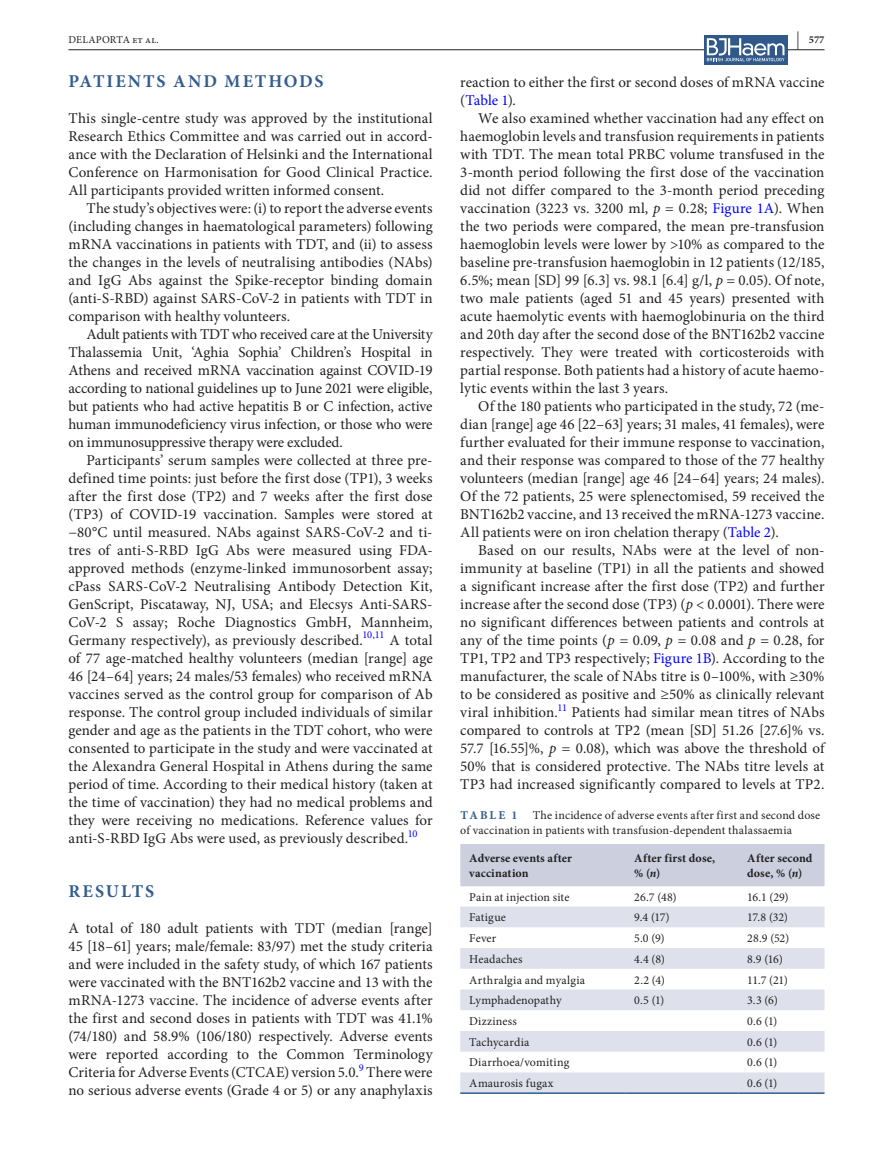
<style>
.page{position:relative;width:893px;height:1174px;background:#fff}
.page>*{position:absolute;margin:0;border:0;box-sizing:border-box;transform-origin:0 0}
.t1{font:700 18px "Minion Pro";letter-spacing:.105em;color:#325d8e}
.t2{font:15px/18px "Minion Pro";color:#231f20;text-align:justify}
.t3{font:12px/15px "Minion Pro";letter-spacing:.01em;color:#231f20}
.t4{font:700 12px/15px "Minion Pro";letter-spacing:.01em;color:#231f20}
.t5{font:700 12px "Minion Pro";letter-spacing:.165em;color:#325d8e}
.t6{font:10.5px "Minion Pro";letter-spacing:.015em;color:#231f20}
.t7{font:10.5px "Minion Pro";letter-spacing:-.03em;color:#00f}
.t8{font:700 10.5px "Minion Pro";color:#231f20}
.s1{font-size:18px}
.s2{color:#00f}
.s3{font-style:italic}
</style>
<div class="page">
<hr style="left:68px;top:49px;width:756px;height:1px;background:#231f20">
<svg style="left:704px;top:35px;width:83px;height:30px"></svg>
<svg style="left:707px;top:38px;width:77px;height:23px"></svg>
<div style="left:460px;top:844px;width:364px;height:42px;background:#cbcfde"></div>
<svg style="left:460px;top:906px;width:364px;height:186px;fill:#dee1eb"></svg>
<hr style="left:460px;top:1092px;width:165px;height:2px;background:#325d8e">
<hr style="left:625px;top:1092px;width:113px;height:2px;background:#325d8e">
<hr style="left:738px;top:1092px;width:86px;height:2px;background:#325d8e">
<p class="t6" style="left:68px;top:32px;width:92px">DELAPORTA et al.</p>
<p class="t8" style="left:797px;top:32px;width:29px"><span class="s1">|</span> 577</p>
<p class="t1" style="left:68px;top:69px;width:257px">PATIENTS AND METHODS</p>
<p class="t2" style="left:68px;top:109px;width:366px">This single-centre study was approved by the institutional Research Ethics Committee and was carried out in accord&shy;ance with the Declaration of Helsinki and the International Conference on Harmonisation for Good Clinical Practice.<br>All participants provided written informed consent.</p>
<p class="t2" style="left:68px;top:199px;width:366px;text-indent:18px">The study’s objectives were: (i) to report the adverse events (including changes in haematological parameters) following mRNA vaccinations in patients with TDT, and (ii) to assess the changes in the levels of neutralising antibodies (NAbs) and IgG Abs against the Spike-receptor binding domain (anti-S-RBD) against SARS-CoV-2 in patients with TDT in comparison with healthy volunteers.</p>
<p class="t2" style="left:68px;top:325px;width:366px;text-indent:18px">Adult patients with TDT who received care at the University Thalassemia Unit, ‘Aghia Sophia’ Children’s Hospital in Athens and received mRNA vaccination against COVID-19 according to national guidelines up to June 2021 were eligible, but patients who had active hepatitis B or C infection, active human immunodeficiency virus infection, or those who were on immunosuppressive therapy were excluded.</p>
<p class="t2" style="left:68px;top:451px;width:366px;text-indent:18px">Participants’ serum samples were collected at three pre&shy;defined time points: just before the first dose (TP1), 3 weeks after the first dose (TP2) and 7 weeks after the first dose (TP3) of COVID-19 vaccination. Samples were stored at −80°C until measured. NAbs against SARS-CoV-2 and ti&shy;tres of anti-S-RBD IgG Abs were measured using FDA&shy;approved methods (enzyme-linked immunosorbent assay; cPass SARS-CoV-2 Neutralising Antibody Detection Kit, GenScript, Piscataway, NJ, USA; and Elecsys Anti-SARS-CoV-2 S assay; Roche Diagnostics GmbH, Mannheim, Germany respectively), as previously described.</p>
<p class="t2" style="left:460px;top:73px;width:366px">reaction to either the first or second doses of mRNA vaccine (<span class="s2">Table 1</span>).</p>
<p class="t2" style="left:460px;top:109px;width:366px;text-indent:18px">We also examined whether vaccination had any effect on haemoglobin levels and transfusion requirements in patients with TDT. The mean total PRBC volume transfused in the 3-month period following the first dose of the vaccination did not differ compared to the 3-month period preceding vaccination (3223 vs. 3200 ml, <span class="s3">p</span> = 0.28; <span class="s2">Figure 1A</span>). When the two periods were compared, the mean pre-transfusion haemoglobin levels were lower by &gt;10% as compared to the baseline pre-transfusion haemoglobin in 12 patients (12/185, 6.5%; mean [SD] 99 [6.3] vs. 98.1 [6.4] g/l, <span class="s3">p</span> = 0.05). Of note, two male patients (aged 51 and 45 years) presented with acute haemolytic events with haemoglobinuria on the third and 20th day after the second dose of the BNT162b2 vaccine respectively. They were treated with corticosteroids with partial response. Both patients had a history of acute haemo&shy;lytic events within the last 3 years.</p>
<p class="t2" style="left:460px;top:397px;width:366px;text-indent:18px">Of the 180 patients who participated in the study, 72 (me&shy;dian [range] age 46 [22–63] years; 31 males, 41 females), were further evaluated for their immune response to vaccination, and their response was compared to those of the 77 healthy volunteers (median [range] age 46 [24–64] years; 24 males).<br>Of the 72 patients, 25 were splenectomised, 59 received the BNT162b2 vaccine, and 13 received the mRNA-1273 vaccine.<br>All patients were on iron chelation therapy (<span class="s2">Table 2</span>).</p>
<p class="t2" style="left:460px;top:541px;width:366px;text-indent:18px">Based on our results, NAbs were at the level of non&shy;immunity at baseline (TP1) in all the patients and showed a significant increase after the first dose (TP2) and further increase after the second dose (TP3) (<span class="s3">p</span> &lt; 0.0001). There were no significant differences between patients and controls at any of the time points (<span class="s3">p =</span> 0.09, <span class="s3">p =</span> 0.08 and <span class="s3">p =</span> 0.28, for TP1, TP2 and TP3 respectively; <span class="s2">Figure 1B</span>). According to the manufacturer, the scale of NAbs titre is 0–100%, with ≥30% to be considered as positive and ≥50% as clinically relevant viral inhibition.</p>
<p class="t7" style="left:362px;top:628px;width:24px">10,11</p>
<p class="t2" style="left:68px;top:631px;width:366px;text-indent:321px">A total of 77 age-matched healthy volunteers (median [range] age 46 [24–64] years; 24 males/53 females) who received mRNA vaccines served as the control group for comparison of Ab response. The control group included individuals of similar gender and age as the patients in the TDT cohort, who were consented to participate in the study and were vaccinated at the Alexandra General Hospital in Athens during the same period of time. According to their medical history (taken at the time of vaccination) they had no medical problems and they were receiving no medications. Reference values for anti-S-RBD IgG Abs were used, as previously described.</p>
<p class="t7" style="left:557px;top:700px;width:11px">11</p>
<p class="t2" style="left:460px;top:703px;width:366px;text-indent:111px">Patients had similar mean titres of NAbs compared to controls at TP2 (mean [SD] 51.26 [27.6]% vs.<br>57.7 [16.55]%, <span class="s3">p =</span> 0.08), which was above the threshold of 50% that is considered protective. The NAbs titre levels at TP3 had increased significantly compared to levels at TP2.</p>
<p class="t5" style="left:460px;top:807px;width:59px">TABLE 1</p>
<p class="t3" style="left:460px;top:808px;width:361px;text-indent:73px">The incidence of adverse events after first and second dose of vaccination in patients with transfusion-dependent thalassaemia</p>
<p class="t4" style="left:469px;top:850px;width:104px">Adverse events after vaccination</p>
<p class="t4" style="left:634px;top:850px;width:83px">After first dose, % (<span class="s3">n</span>)</p>
<p class="t4" style="left:747px;top:850px;width:67px">After second dose, % (<span class="s3">n</span>)</p>
<p class="t3" style="left:469px;top:889px;width:102px">Pain at injection site</p>
<p class="t3" style="left:634px;top:889px;width:44px">26.7 (48)</p>
<p class="t3" style="left:747px;top:889px;width:43px">16.1 (29)</p>
<p class="t3" style="left:469px;top:910px;width:38px">Fatigue</p>
<p class="t3" style="left:634px;top:910px;width:37px">9.4 (17)</p>
<p class="t3" style="left:747px;top:910px;width:42px">17.8 (32)</p>
<p class="t3" style="left:469px;top:930px;width:28px">Fever</p>
<p class="t3" style="left:634px;top:930px;width:32px">5.0 (9)</p>
<p class="t3" style="left:747px;top:930px;width:43px">28.9 (52)</p>
<p class="t3" style="left:469px;top:951px;width:55px">Headaches</p>
<p class="t3" style="left:634px;top:951px;width:32px">4.4 (8)</p>
<p class="t3" style="left:747px;top:951px;width:37px">8.9 (16)</p>
<p class="t3" style="left:469px;top:972px;width:117px">Arthralgia and myalgia</p>
<p class="t3" style="left:634px;top:972px;width:32px">2.2 (4)</p>
<p class="t3" style="left:747px;top:972px;width:42px">11.7 (21)</p>
<p class="t3" style="left:469px;top:993px;width:94px">Lymphadenopathy</p>
<p class="t3" style="left:634px;top:993px;width:32px">0.5 (1)</p>
<p class="t3" style="left:747px;top:993px;width:32px">3.3 (6)</p>
<p class="t3" style="left:469px;top:1013px;width:49px">Dizziness</p>
<p class="t3" style="left:747px;top:1013px;width:32px">0.6 (1)</p>
<p class="t3" style="left:469px;top:1034px;width:62px">Tachycardia</p>
<p class="t3" style="left:747px;top:1034px;width:32px">0.6 (1)</p>
<p class="t3" style="left:469px;top:1055px;width:101px">Diarrhoea/vomiting</p>
<p class="t3" style="left:747px;top:1055px;width:32px">0.6 (1)</p>
<p class="t3" style="left:469px;top:1075px;width:86px">Amaurosis fugax</p>
<p class="t3" style="left:747px;top:1075px;width:32px">0.6 (1)</p>
<p class="t7" style="left:408px;top:826px;width:11px">10</p>
<p class="t1" style="left:68px;top:879px;width:87px">RESULTS</p>
<p class="t2" style="left:68px;top:919px;width:366px">A total of 180 adult patients with TDT (median [range] 45 [18–61] years; male/female: 83/97) met the study criteria and were included in the safety study, of which 167 patients were vaccinated with the BNT162b2 vaccine and 13 with the mRNA-1273 vaccine. The incidence of adverse events after the first and second doses in patients with TDT was 41.1% (74/180) and 58.9% (106/180) respectively. Adverse events were reported according to the Common Terminology Criteria for Adverse Events (CTCAE) version 5.0.<sup>9</sup> There were no serious adverse events (Grade 4 or 5) or any anaphylaxis</p>
</div>
